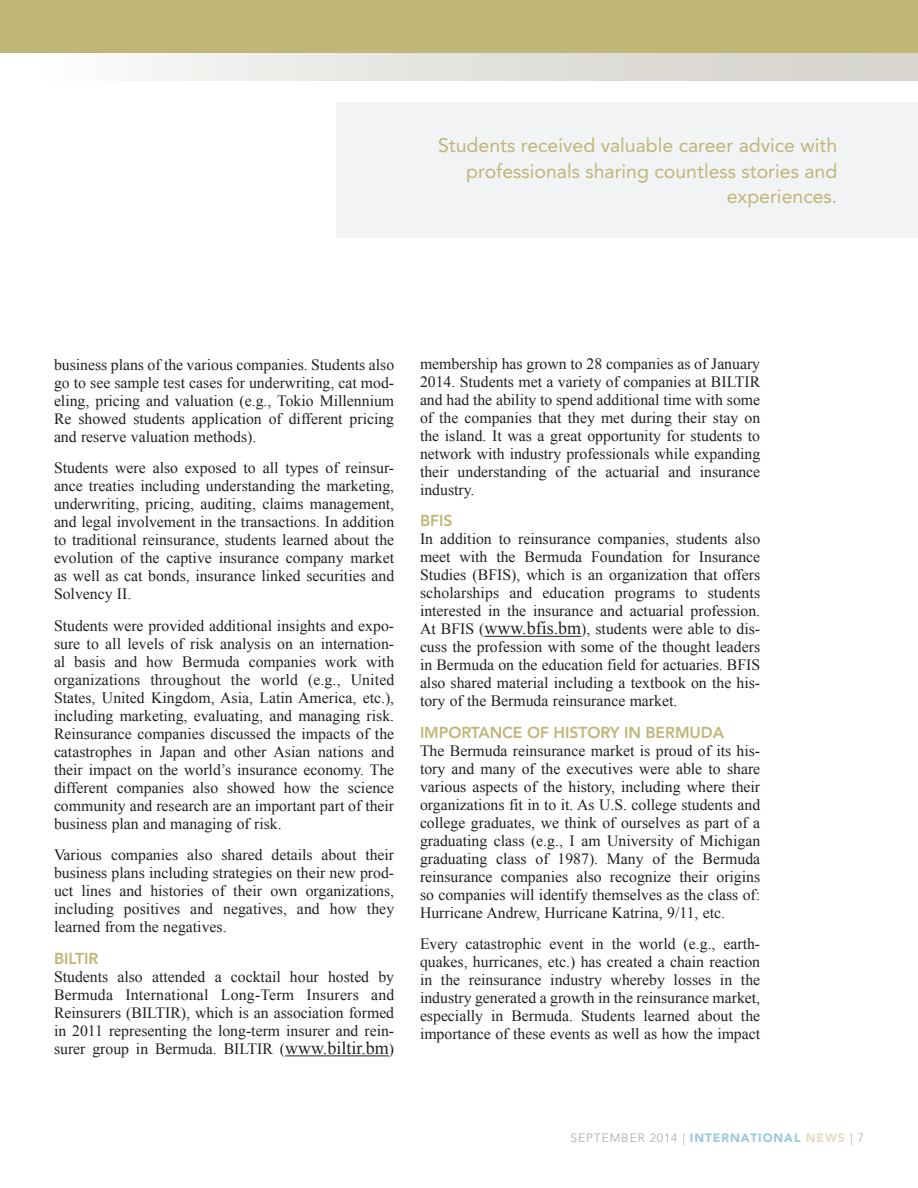
<style>
.page{position:relative;width:918px;height:1188px;background:#fff}
.page>*{position:absolute;margin:0;border:0;box-sizing:border-box;transform-origin:0 0}
.Quotes{font:19.5px/25.5px "Avenir LT Std";color:#bfb678;text-align:right}
.Body-no_indent{font:15.75px/18px "Times New Roman";color:#231f20;text-align:justify}
.Subtitle{font:800 15.75px "Avenir LT Std";letter-spacing:-.005em;color:#bfb678}
.t1{font:300 12px "Avenir LT Std";letter-spacing:.075em;color:#a8a9ad}
.s1{font-size:18px}
.s2{font-weight:900;color:#9cc8dd}
.s3{font-weight:900;color:#e3dfc0}
</style>
<div class="page">
<hr style="left:484px;top:636px;width:97px;height:1px;background:#231f20">
<hr style="left:285px;top:1055px;width:104px;height:1px;background:#231f20">
<div style="left:0;top:0;width:918px;height:54px;background:#bfb678"></div>
<div style="left:0;top:54px;width:918px;height:27px;background:linear-gradient(to right,#fcfcfb,#d1cfc7)"></div>
<div style="left:337px;top:102px;width:581px;height:136px;background:#f2f3f4"></div>
<p class="Quotes" style="left:438px;top:133px;width:401px">Students received valuable career advice with professionals sharing countless stories and experiences.</p>
<p class="Body-no_indent" style="left:54px;top:355px;width:342px">business plans of the various companies. Students also go to see sample test cases for underwriting, cat mod&shy;eling, pricing and valuation (e.g., Tokio Millennium Re showed students application of different pricing and reserve valuation methods).</p>
<p class="Body-no_indent" style="left:54px;top:459px;width:342px">Students were also exposed to all types of reinsur&shy;ance treaties including understanding the marketing, underwriting, pricing, auditing, claims management, and legal involvement in the transactions. In addition to traditional reinsurance, students learned about the evolution of the captive insurance company market as well as cat bonds, insurance linked securities and Solvency II.</p>
<p class="Body-no_indent" style="left:54px;top:616px;width:342px">Students were provided additional insights and expo&shy;sure to all levels of risk analysis on an internation&shy;al basis and how Bermuda companies work with organizations throughout the world (e.g., United States, United Kingdom, Asia, Latin America, etc.), including marketing, evaluating, and managing risk.<br>Reinsurance companies discussed the impacts of the catastrophes in Japan and other Asian nations and their impact on the world’s insurance economy. The different companies also showed how the science community and research are an important part of their business plan and managing of risk.</p>
<p class="Body-no_indent" style="left:54px;top:846px;width:342px">Various companies also shared details about their business plans including strategies on their new prod&shy;uct lines and histories of their own organizations, including positives and negatives, and how they learned from the negatives.</p>
<p class="Subtitle" style="left:54px;top:949px;width:46px">BILTIR</p>
<p class="Body-no_indent" style="left:54px;top:967px;width:342px">Students also attended a cocktail hour hosted by Bermuda International Long-Term Insurers and Reinsurers (BILTIR), which is an association formed in 2011 representing the long-term insurer and rein&shy;surer group in Bermuda. BILTIR (<span class="s1">www.biltir.bm</span>)</p>
<p class="Body-no_indent" style="left:420px;top:354px;width:342px">membership has grown to 28 companies as of January 2014. Students met a variety of companies at BILTIR and had the ability to spend additional time with some of the companies that they met during their stay on the island. It was a great opportunity for students to network with industry professionals while expanding their understanding of the actuarial and insurance industry.</p>
<p class="Subtitle" style="left:420px;top:512px;width:34px">BFIS</p>
<p class="Body-no_indent" style="left:420px;top:530px;width:342px">In addition to reinsurance companies, students also meet with the Bermuda Foundation for Insurance Studies (BFIS), which is an organization that offers scholarships and education programs to students interested in the insurance and actuarial profession.<br>At BFIS (<span class="s1">www.bfis.bm</span>), students were able to dis&shy;cuss the profession with some of the thought leaders in Bermuda on the education field for actuaries. BFIS also shared material including a textbook on the his&shy;tory of the Bermuda reinsurance market.</p>
<p class="Subtitle" style="left:420px;top:723px;width:306px">IMPORTANCE OF HISTORY IN BERMUDA</p>
<p class="Body-no_indent" style="left:420px;top:741px;width:342px">The Bermuda reinsurance market is proud of its his&shy;tory and many of the executives were able to share various aspects of the history, including where their organizations fit in to it. As U.S. college students and college graduates, we think of ourselves as part of a graduating class (e.g., I am University of Michigan graduating class of 1987). Many of the Bermuda reinsurance companies also recognize their origins so companies will identify themselves as the class of:<br>Hurricane Andrew, Hurricane Katrina, 9/11, etc.</p>
<p class="Body-no_indent" style="left:420px;top:935px;width:342px">Every catastrophic event in the world (e.g., earth&shy;quakes, hurricanes, etc.) has created a chain reaction in the reinsurance industry whereby losses in the industry generated a growth in the reinsurance market, especially in Bermuda. Students learned about the importance of these events as well as how the impact</p>
<p class="t1" style="left:571px;top:1131px;width:295px">SEPTEMBER 2014 | <span class="s2">INTERNATIONAL</span> <span class="s3">NEWS</span> | 7</p>
</div>
